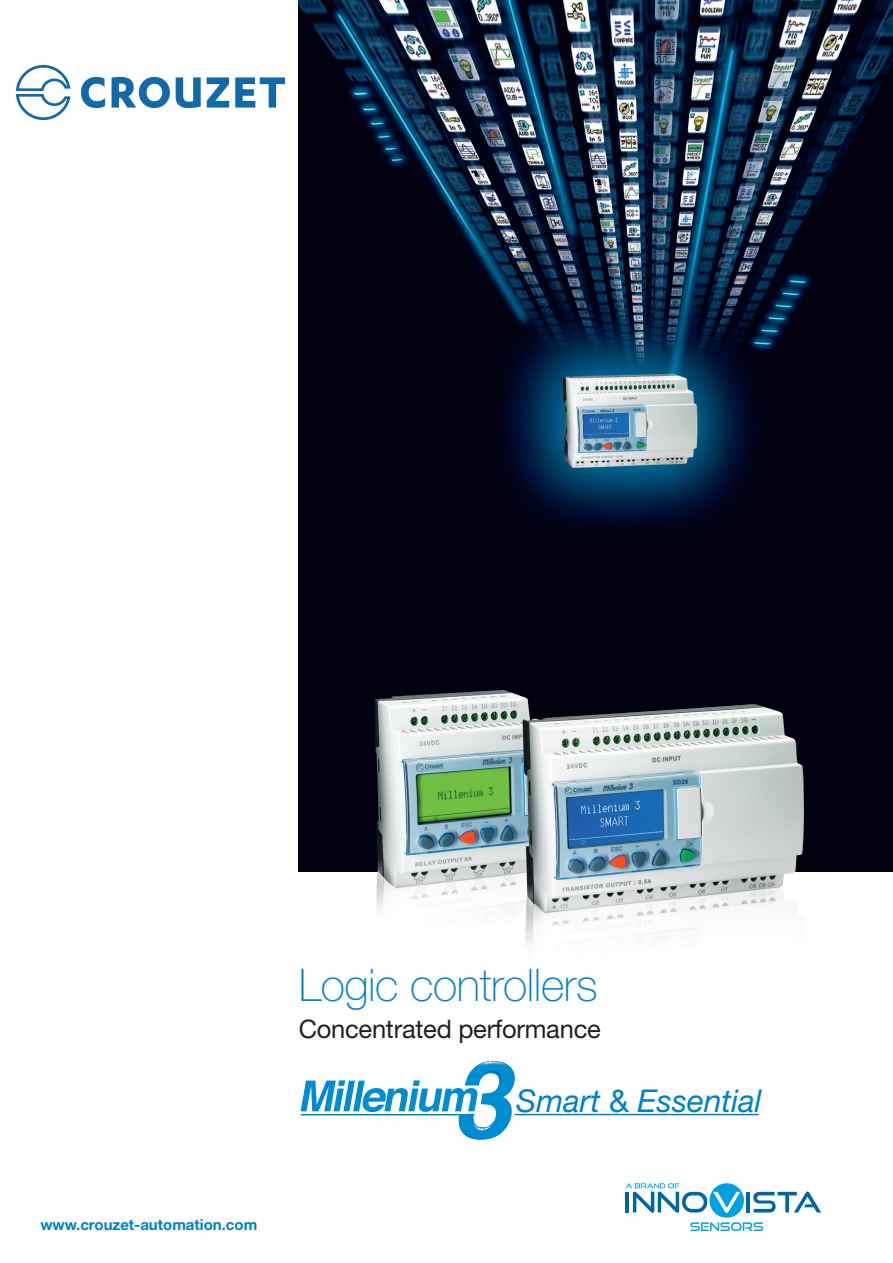
<style>
.page{position:relative;width:893px;height:1263px;background:#fff}
.page>*{position:absolute;margin:0;border:0;box-sizing:border-box;transform-origin:0 0}
.t1{font:100 45px "Helvetica Neue";letter-spacing:-.01em;color:#0080c7}
.t2{font:italic 31.5px "Helvetica Neue";color:#0080c7}
.t3{font:25.5px "Helvetica Neue";letter-spacing:-.01em;color:#231f20}
.t4{font:700 15px "Helvetica Neue";color:#0080c7}
.s1{font-style:normal}
</style>
<div class="page">
<img style="left:299px;top:0;width:594px;height:872px">
<img style="left:375px;top:690px;width:434px;height:256px">
<svg style="left:301px;top:1061px;width:214px;height:79px"></svg>
<hr style="left:515px;top:1114px;width:243px;height:1px;background:#0080c7">
<svg style="left:626px;top:1183px;width:195px;height:48px"></svg>
<img style="left:17px;top:66px;width:268px;height:54px">
<p class="t4" style="left:40px;top:1215px;width:218px">www.crouzet-automation.com</p>
<h1 class="t1" style="left:299px;top:959px;width:300px">Logic controllers</h1>
<h3 class="t3" style="left:299px;top:1014px;width:304px">Concentrated performance</h3>
<h2 class="t2" style="left:516px;top:1082px;width:247px">Smart <span class="s1">&amp;</span> Essential</h2>
</div>
